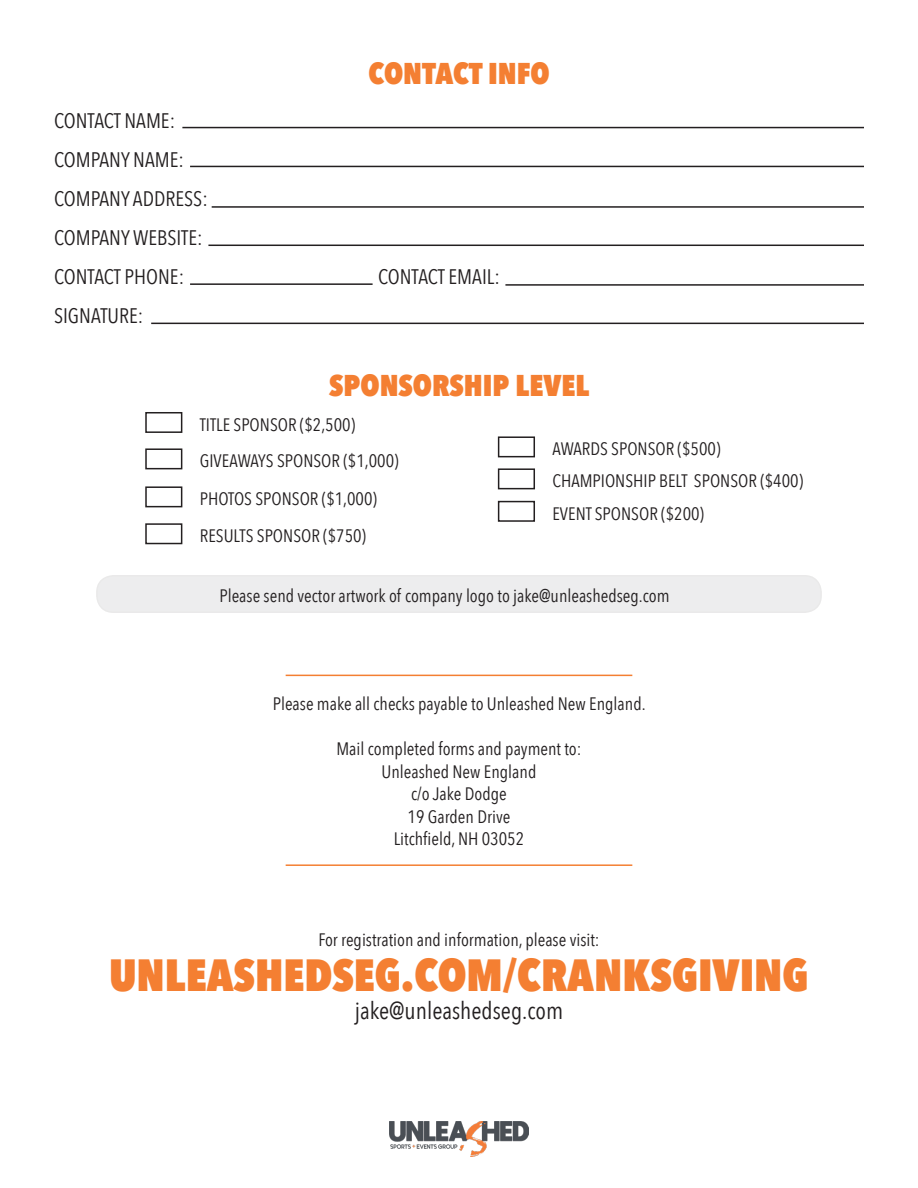
<style>
.page{position:relative;width:918px;height:1188px;background:#fff}
.page>*{position:absolute;margin:0;border:0;box-sizing:border-box;transform-origin:0 0}
.t1{font:800 45px "Avenir Next Condensed";color:#f47f32}
.t2{font:800 30px "Avenir Next Condensed";color:#f47f32}
.t3{font:24px "Avenir Next Condensed";color:#231f20}
.t4{font:21px "Avenir Next Condensed";color:#231f20}
.t5{font:18px "Avenir Next Condensed";color:#231f20}
</style>
<div class="page">
<img style="left:390px;top:1122px;width:138px;height:34px">
<div style="left:145px;top:412px;width:37px;height:21px;border:2px solid #231f20"></div>
<div style="left:145px;top:448px;width:37px;height:21px;border:2px solid #231f20"></div>
<div style="left:145px;top:486px;width:37px;height:21px;border:2px solid #231f20"></div>
<div style="left:145px;top:523px;width:37px;height:21px;border:2px solid #231f20"></div>
<div style="left:97px;top:576px;width:724px;height:36px;background:#ededee;border-radius:16px"></div>
<div style="left:96px;top:575px;width:726px;height:38px;border:2px solid #231f20;border-radius:16px"></div>
<div style="left:498px;top:436px;width:37px;height:21px;border:2px solid #231f20"></div>
<hr style="left:286px;top:675px;width:346px;height:1px;background:#f47f32">
<hr style="left:286px;top:864px;width:346px;height:2px;background:#f47f32">
<div style="left:498px;top:468px;width:37px;height:21px;border:2px solid #231f20"></div>
<div style="left:498px;top:501px;width:37px;height:21px;border:2px solid #231f20"></div>
<hr style="left:182px;top:127px;width:682px;height:1px;background:#231f20">
<hr style="left:190px;top:166px;width:674px;height:1px;background:#231f20">
<hr style="left:212px;top:206px;width:652px;height:2px;background:#231f20">
<hr style="left:208px;top:245px;width:656px;height:1px;background:#231f20">
<hr style="left:190px;top:283px;width:183px;height:2px;background:#231f20">
<hr style="left:505px;top:284px;width:359px;height:2px;background:#231f20">
<hr style="left:151px;top:323px;width:713px;height:1px;background:#231f20">
<p class="t2" style="left:368px;top:55px;width:183px">CONTACT INFO</p>
<p class="t4" style="left:54px;top:103px;width:123px">CONTACT NAME:</p>
<p class="t4" style="left:54px;top:142px;width:132px">COMPANY NAME:</p>
<p class="t4" style="left:54px;top:181px;width:155px">COMPANY ADDRESS:</p>
<p class="t4" style="left:54px;top:220px;width:150px">COMPANY WEBSITE:</p>
<p class="t4" style="left:54px;top:259px;width:132px">CONTACT PHONE:</p>
<p class="t4" style="left:378px;top:259px;width:123px">CONTACT EMAIL:</p>
<p class="t4" style="left:54px;top:298px;width:91px">SIGNATURE:</p>
<p class="t2" style="left:329px;top:367px;width:262px">SPONSORSHIP LEVEL</p>
<p class="t5" style="left:200px;top:409px;width:157px">TITLE SPONSOR ($2,500)</p>
<p class="t5" style="left:200px;top:446px;width:200px">GIVEAWAYS SPONSOR ($1,000)</p>
<p class="t5" style="left:200px;top:484px;width:179px">PHOTOS SPONSOR ($1,000)</p>
<p class="t5" style="left:200px;top:520px;width:168px">RESULTS SPONSOR ($750)</p>
<p class="t5" style="left:552px;top:434px;width:170px">AWARDS SPONSOR ($500)</p>
<p class="t5" style="left:552px;top:466px;width:252px">CHAMPIONSHIP BELT SPONSOR ($400)</p>
<p class="t5" style="left:552px;top:498px;width:153px">EVENT SPONSOR ($200)</p>
<p class="t5" style="left:220px;top:580px;width:452px">Please send vector artwork of company logo to jake@unleashedseg.com</p>
<p class="t5" style="left:273px;top:689px;width:374px">Please make all checks payable to Unleashed New England.</p>
<p class="t5" style="left:336px;top:734px;width:247px">Mail completed forms and payment to:</p>
<p class="t5" style="left:382px;top:756px;width:156px">Unleashed New England</p>
<p class="t5" style="left:411px;top:779px;width:97px">c/o Jake Dodge</p>
<p class="t5" style="left:408px;top:801px;width:104px">19 Garden Drive</p>
<p class="t5" style="left:394px;top:824px;width:132px">Litchfield, NH 03052</p>
<p class="t5" style="left:318px;top:924px;width:283px">For registration and information, please visit:</p>
<p class="t1" style="left:109px;top:947px;width:701px">UNLEASHEDSEG.COM/CRANKSGIVING</p>
<p class="t3" style="left:355px;top:990px;width:210px">jake@unleashedseg.com</p>
</div>
